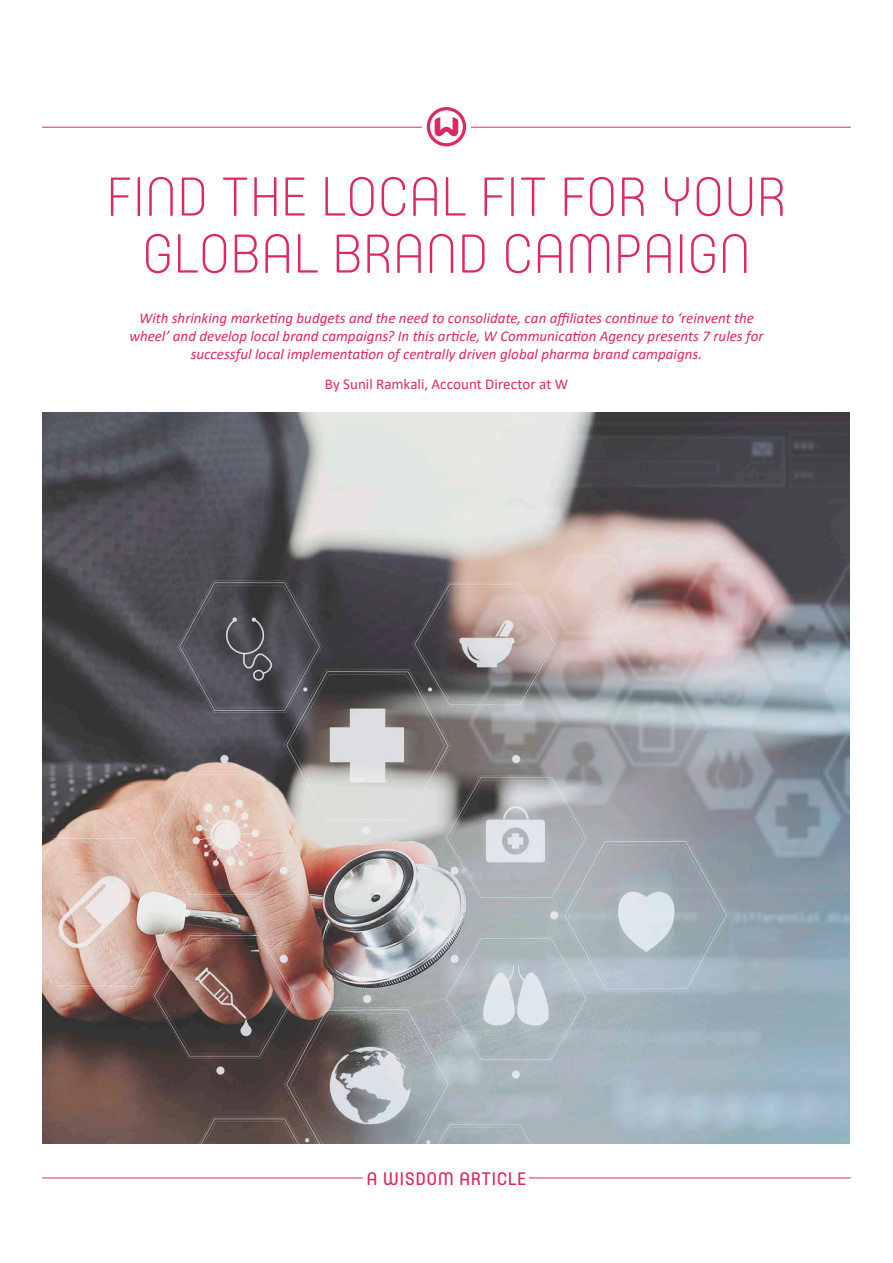
<style>
.page{position:relative;width:893px;height:1263px;background:#fff}
.page>*{position:absolute;margin:0;border:0;box-sizing:border-box;transform-origin:0 0}
.t1{font:200 54px/57px "Core Mellow 25";letter-spacing:-.015em;color:#dd2863;text-align:center}
.t2{font:18px "Core Mellow 45";letter-spacing:.025em;color:#dd2863}
.t3{font:italic 15px/18px "Calibri";color:#dd2863;text-align:center}
.t4{font:15px "Calibri";color:#dd2863}
</style>
<div class="page">
<img style="left:43px;top:412px;width:807px;height:732px">
<hr style="left:43px;top:127px;width:807px;height:1px;background:#dd2863">
<hr style="left:43px;top:1177px;width:807px;height:1px;background:#dd2863">
<div style="left:422px;top:102px;width:49px;height:49px;background:#fff;border-radius:50%"></div>
<svg style="left:427px;top:107px;width:39px;height:39px"></svg>
<div style="left:364px;top:1171px;width:165px;height:13px;background:#fff"></div>
<h1 class="t1" style="left:106px;top:166px;width:682px">FIND THE LOCAL FIT FOR YOUR<br>GLOBAL BRAND CAMPAIGN</h1>
<p class="t3" style="left:129px;top:308px;width:636px">With shrinking marketing budgets and the need to consolidate, can affiliates continue to ‘reinvent the wheel’ and develop local brand campaigns? In this article, W Communication Agency presents 7 rules for successful local implementation of centrally driven global pharma brand campaigns.</p>
<p class="t4" style="left:325px;top:374px;width:245px">By Sunil Ramkali, Account Director at W</p>
<p class="t2" style="left:367px;top:1164px;width:161px">A WISDOM ARTICLE</p>
</div>
